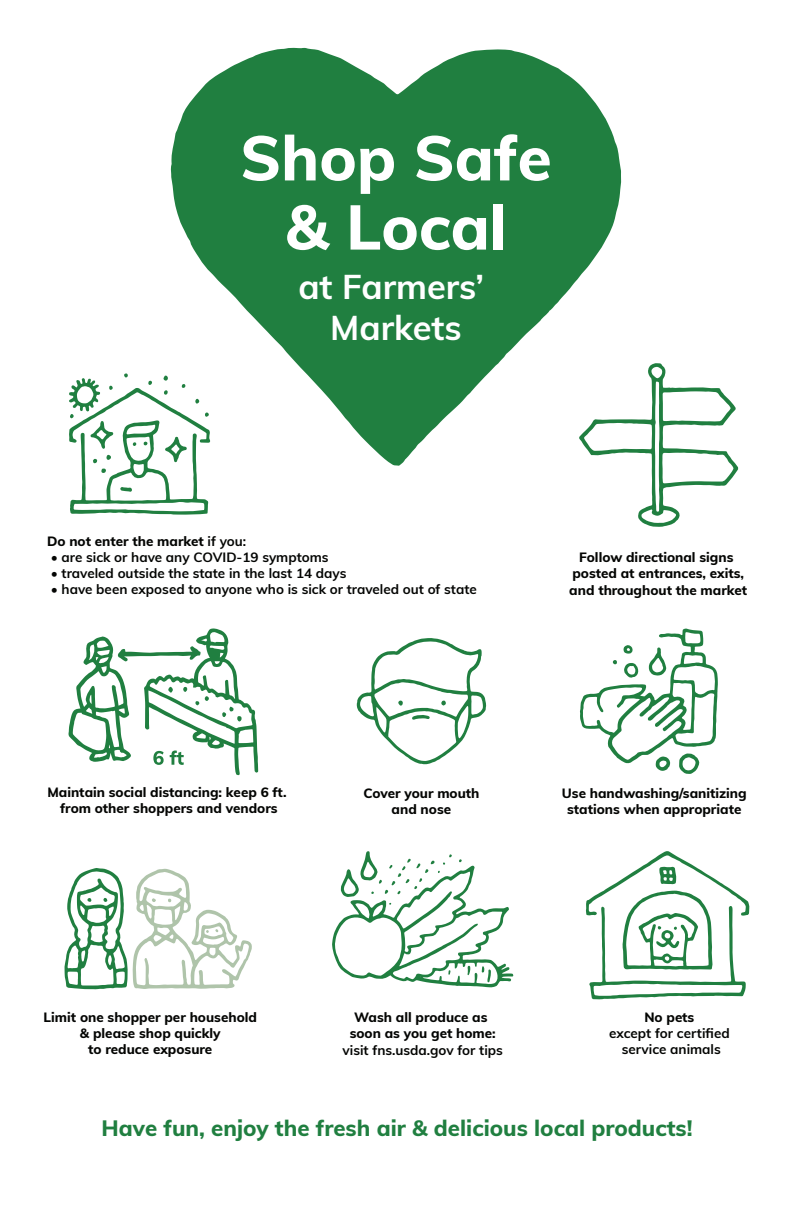
<style>
.page{position:relative;width:792px;height:1224px;background:#fff}
.page>*{position:absolute;margin:0;border:0;box-sizing:border-box;transform-origin:0 0}
.t1{font:800 62.3px/69.1px "Muli";color:#fff;text-align:center}
.t2{font:700 34.4px/41.3px "Muli";color:#fff;text-align:center}
.t3{font:800 22.3px "Muli";color:#207f40}
.t4{font:800 13.5px/16.2px "Muli";color:#040503;text-align:center}
.t5{font:700 13.5px/16.2px "Muli";color:#040503;text-align:center}
.s1{font-weight:700}
</style>
<div class="page">
<svg style="left:170px;top:48px;width:451px;height:418px;fill:#207f40"></svg>
<svg style="left:332px;top:851px;width:182px;height:136px"></svg>
<svg style="left:64px;top:868px;width:188px;height:121px"></svg>
<svg style="left:586px;top:851px;width:163px;height:148px"></svg>
<svg style="left:579px;top:363px;width:160px;height:164px"></svg>
<svg style="left:69px;top:373px;width:141px;height:142px"></svg>
<svg style="left:580px;top:629px;width:138px;height:145px"></svg>
<svg style="left:357px;top:638px;width:129px;height:126px"></svg>
<svg style="left:68px;top:628px;width:190px;height:147px"></svg>
<h1 class="t1" style="left:240px;top:121px;width:313px">Shop Safe &amp; Local</h1>
<h2 class="t2" style="left:298px;top:264px;width:187px">at Farmers’<br>Markets</h2>
<p class="t4" style="left:47px;top:532px;width:201px">Do not enter the market <span class="s1">if you:</span></p>
<p class="t5" style="left:51px;top:548px;width:279px">• are sick or have any COVID-19 symptoms</p>
<p class="t5" style="left:51px;top:565px;width:297px">• traveled outside the state in the last 14 days</p>
<p class="t5" style="left:51px;top:581px;width:428px">• have been exposed to anyone who is sick or traveled out of state</p>
<p class="t4" style="left:47px;top:784px;width:241px">Maintain social distancing: keep 6 ft. from other shoppers and vendors</p>
<p class="t4" style="left:363px;top:784px;width:118px">Cover your mouth and nose</p>
<p class="t4" style="left:569px;top:549px;width:179px">Follow directional signs posted at entrances, exits, and throughout the market</p>
<p class="t4" style="left:562px;top:784px;width:186px">Use handwashing/sanitizing stations when appropriate</p>
<p class="t4" style="left:44px;top:1008px;width:215px">Limit one shopper per household &amp; please shop quickly<br>to reduce exposure</p>
<p class="t4" style="left:644px;top:1008px;width:52px">No pets</p>
<p class="t4" style="left:350px;top:1009px;width:148px">Wash all produce as soon as you get home:</p>
<p class="t5" style="left:343px;top:1041px;width:162px">visit fns.usda.gov for tips</p>
<p class="t5" style="left:609px;top:1024px;width:122px">except for certified service animals</p>
<h3 class="t3" style="left:102px;top:1112px;width:592px">Have fun, enjoy the fresh air &amp; delicious local products!</h3>
</div>
